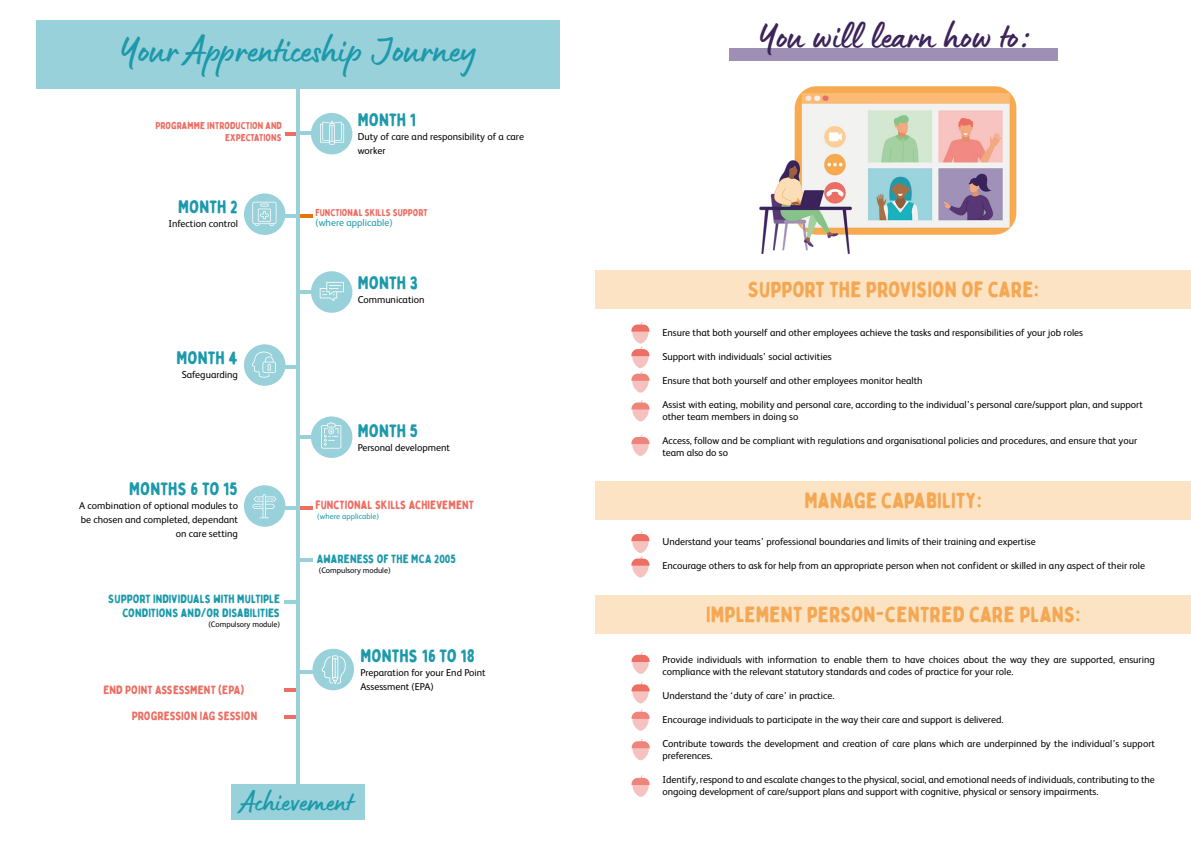
<style>
.page{position:relative;width:1191px;height:842px;background:#fff}
.page>*{position:absolute;margin:0;border:0;box-sizing:border-box;transform-origin:0 0}
.t1{font:40px "Lumios Marker";color:#1c99ab}
.t2{font:39px "Lumios Marker";color:#3c235a}
.t3{font:30px "Lumios Marker";color:#1c99ab}
.t4{font:22px "Bobby Jones Soft";color:#f5a854}
.t5{font:18.1px "Bobby Jones Soft";color:#1c99ab}
.t6{font:12.1px/14px "Bobby Jones Soft";color:#1c99ab;text-align:right}
.t7{font:12.1px/25.9px "Bobby Jones Soft";color:#ed6e63}
.t8{font:10px/12px "FS Albert";color:#000}
.t9{font:10px/12px "Bobby Jones Soft";color:#ed6e63;text-align:right}
.t10{font:10px "FS Albert";color:#1c99ab}
.t11{font:8px "FS Albert";color:#000}
.t12{font:8px "FS Albert";color:#1c99ab}
</style>
<div class="page">
<svg style="left:284px;top:689px;width:13px;height:3px"></svg>
<svg style="left:284px;top:715px;width:13px;height:3px"></svg>
<hr style="left:298px;top:132px;width:28px;height:3px;background:#99d1db">
<div style="left:311px;top:113px;width:41px;height:41px;background:#99d1db;border-radius:50%"></div>
<svg style="left:320px;top:121px;width:24px;height:24px"></svg>
<hr style="left:300px;top:670px;width:28px;height:3px;background:#99d1db">
<div style="left:312px;top:649px;width:42px;height:41px;background:#99d1db;border-radius:50%"></div>
<svg style="left:321px;top:655px;width:25px;height:29px"></svg>
<hr style="left:298px;top:290px;width:28px;height:3px;background:#99d1db">
<div style="left:311px;top:271px;width:41px;height:42px;background:#99d1db;border-radius:50%"></div>
<svg style="left:320px;top:282px;width:24px;height:19px"></svg>
<hr style="left:298px;top:435px;width:28px;height:3px;background:#99d1db">
<div style="left:311px;top:416px;width:41px;height:42px;background:#99d1db;border-radius:50%"></div>
<svg style="left:321px;top:422px;width:20px;height:27px"></svg>
<hr style="left:270px;top:365px;width:28px;height:3px;background:#99d1db">
<div style="left:244px;top:344px;width:41px;height:42px;background:#99d1db;border-radius:50%"></div>
<svg style="left:252px;top:352px;width:24px;height:26px"></svg>
<hr style="left:270px;top:506px;width:28px;height:3px;background:#99d1db">
<div style="left:244px;top:485px;width:41px;height:42px;background:#99d1db;border-radius:50%"></div>
<svg style="left:252px;top:494px;width:24px;height:24px"></svg>
<hr style="left:270px;top:215px;width:28px;height:3px;background:#99d1db">
<div style="left:244px;top:193px;width:41px;height:42px;background:#99d1db;border-radius:50%"></div>
<svg style="left:252px;top:202px;width:24px;height:24px"></svg>
<svg style="left:300px;top:214px;width:12px;height:3px"></svg>
<svg style="left:300px;top:507px;width:12px;height:3px"></svg>
<svg style="left:285px;top:132px;width:12px;height:3px"></svg>
<svg style="left:300px;top:558px;width:12px;height:3px"></svg>
<svg style="left:284px;top:600px;width:13px;height:3px"></svg>
<hr style="left:297px;top:73px;width:3px;height:733px;background:#99d1db">
<div style="left:36px;top:21px;width:523px;height:68px;background:#99d1db"></div>
<div style="left:231px;top:784px;width:134px;height:35px;background:#99d1db"></div>
<div style="left:729px;top:48px;width:328px;height:12px;background:#9e8fb5"></div>
<div style="left:595px;top:270px;width:596px;height:39px;background:#fce3c3"></div>
<svg style="left:631px;top:322px;width:18px;height:71px"></svg>
<svg style="left:631px;top:434px;width:18px;height:22px"></svg>
<svg style="left:631px;top:400px;width:18px;height:21px"></svg>
<div style="left:595px;top:481px;width:596px;height:38px;background:#fce3c3"></div>
<svg style="left:631px;top:531px;width:18px;height:47px"></svg>
<div style="left:595px;top:595px;width:596px;height:38px;background:#fce3c3"></div>
<svg style="left:631px;top:652px;width:18px;height:22px"></svg>
<svg style="left:631px;top:682px;width:18px;height:21px"></svg>
<svg style="left:631px;top:709px;width:18px;height:22px"></svg>
<svg style="left:631px;top:775px;width:18px;height:22px"></svg>
<svg style="left:631px;top:739px;width:19px;height:21px"></svg>
<img style="left:759px;top:86px;width:258px;height:167px">
<h1 class="t1" style="left:119px;top:24px;width:359px">Your Apprenticeship Journey</h1>
<p class="t9" style="left:156px;top:120px;width:128px">PROGRAMME INTRODUCTION AND<br>EXPECTATIONS</p>
<h3 class="t5" style="left:178px;top:195px;width:61px">MONTH 2</h3>
<p class="t8" style="left:168px;top:217px;width:71px">Infection control</p>
<h3 class="t5" style="left:176px;top:347px;width:63px">MONTH 4</h3>
<p class="t8" style="left:182px;top:369px;width:58px">Safeguarding</p>
<h3 class="t5" style="left:129px;top:478px;width:110px">MONTHS 6 TO 15</h3>
<p class="t8" style="left:79px;top:499px;width:160px;line-height:14px;text-align:right">A combination of optional modules to be chosen and completed, dependant on care setting</p>
<p class="t6" style="left:108px;top:592px;width:173px">SUPPORT INDIVIDUALS WITH MULTIPLE<br>CONDITIONS AND/OR DISABILITIES</p>
<p class="t11" style="left:208px;top:620px;width:73px">(Compulsory module)</p>
<p class="t7" style="left:132px;top:677px;width:127px;text-indent:-28px">END POINT ASSESSMENT (EPA)<br>PROGRESSION IAG SESSION</p>
<h3 class="t5" style="left:358px;top:109px;width:60px">MONTH 1</h3>
<p class="t8" style="left:358px;top:130px;width:168px;line-height:14px">Duty of care and responsibility of a care worker</p>
<p class="t9" style="left:315px;top:206px;width:114px">FUNCTIONAL SKILLS SUPPORT</p>
<p class="t10" style="left:315px;top:216px;width:79px">(where applicable)</p>
<h3 class="t5" style="left:358px;top:271px;width:62px">MONTH 3</h3>
<p class="t8" style="left:358px;top:293px;width:68px">Communication</p>
<h3 class="t5" style="left:358px;top:419px;width:62px">MONTH 5</h3>
<p class="t8" style="left:358px;top:441px;width:94px">Personal development</p>
<p class="t7" style="left:315px;top:492px;width:160px">FUNCTIONAL SKILLS ACHIEVEMENT</p>
<p class="t12" style="left:317px;top:512px;width:63px">(where applicable)</p>
<p class="t6" style="left:317px;top:552px;width:141px">AWARENESS OF THE MCA 2005</p>
<p class="t11" style="left:319px;top:566px;width:73px">(Compulsory module)</p>
<h3 class="t5" style="left:360px;top:644px;width:116px">MONTHS 16 TO 18</h3>
<p class="t8" style="left:360px;top:665px;width:127px;line-height:14px">Preparation for your End Point<br>Assessment (EPA)</p>
<h3 class="t3" style="left:242px;top:782px;width:113px">Achievement</h3>
<h2 class="t2" style="left:757px;top:11px;width:273px">You will learn how to:</h2>
<h3 class="t4" style="left:747px;top:276px;width:292px">SUPPORT THE PROVISION OF CARE:</h3>
<p class="t8" style="left:662px;top:327px;width:422px">Ensure that both yourself and other employees achieve the tasks and responsibilities of your job roles</p>
<p class="t8" style="left:662px;top:351px;width:171px">Support with individuals’ social activities</p>
<p class="t8" style="left:662px;top:375px;width:262px">Ensure that both yourself and other employees monitor health</p>
<p class="t8" style="left:662px;top:399px;width:482px">Assist with eating, mobility and personal care, according to the individual’s personal care/support plan, and support other team members in doing so</p>
<p class="t8" style="left:662px;top:435px;width:476px">Access, follow and be compliant with regulations and organisational policies and procedures, and ensure that your team also do so</p>
<h3 class="t4" style="left:804px;top:487px;width:179px">MANAGE CAPABILITY:</h3>
<p class="t8" style="left:662px;top:536px;width:375px">Understand your teams’ professional boundaries and limits of their training and expertise</p>
<p class="t8" style="left:662px;top:560px;width:484px">Encourage others to ask for help from an appropriate person when not confident or skilled in any aspect of their role</p>
<h3 class="t4" style="left:706px;top:601px;width:375px">IMPLEMENT PERSON-CENTRED CARE PLANS:</h3>
<p class="t8" style="left:662px;top:654px;width:494px">Provide individuals with information to enable them to have choices about the way they are supported, ensuring compliance with the relevant statutory standards and codes of practice for your role.</p>
<p class="t8" style="left:662px;top:690px;width:174px">Understand the ‘duty of care’ in practice.</p>
<p class="t8" style="left:662px;top:714px;width:342px">Encourage individuals to participate in the way their care and support is delivered.</p>
<p class="t8" style="left:662px;top:738px;width:494px">Contribute towards the development and creation of care plans which are underpinned by the individual’s support preferences.</p>
<p class="t8" style="left:662px;top:774px;width:494px">Identify, respond to and escalate changes to the physical, social, and emotional needs of individuals, contributing to the ongoing development of care/support plans and support with cognitive, physical or sensory impairments.</p>
</div>
